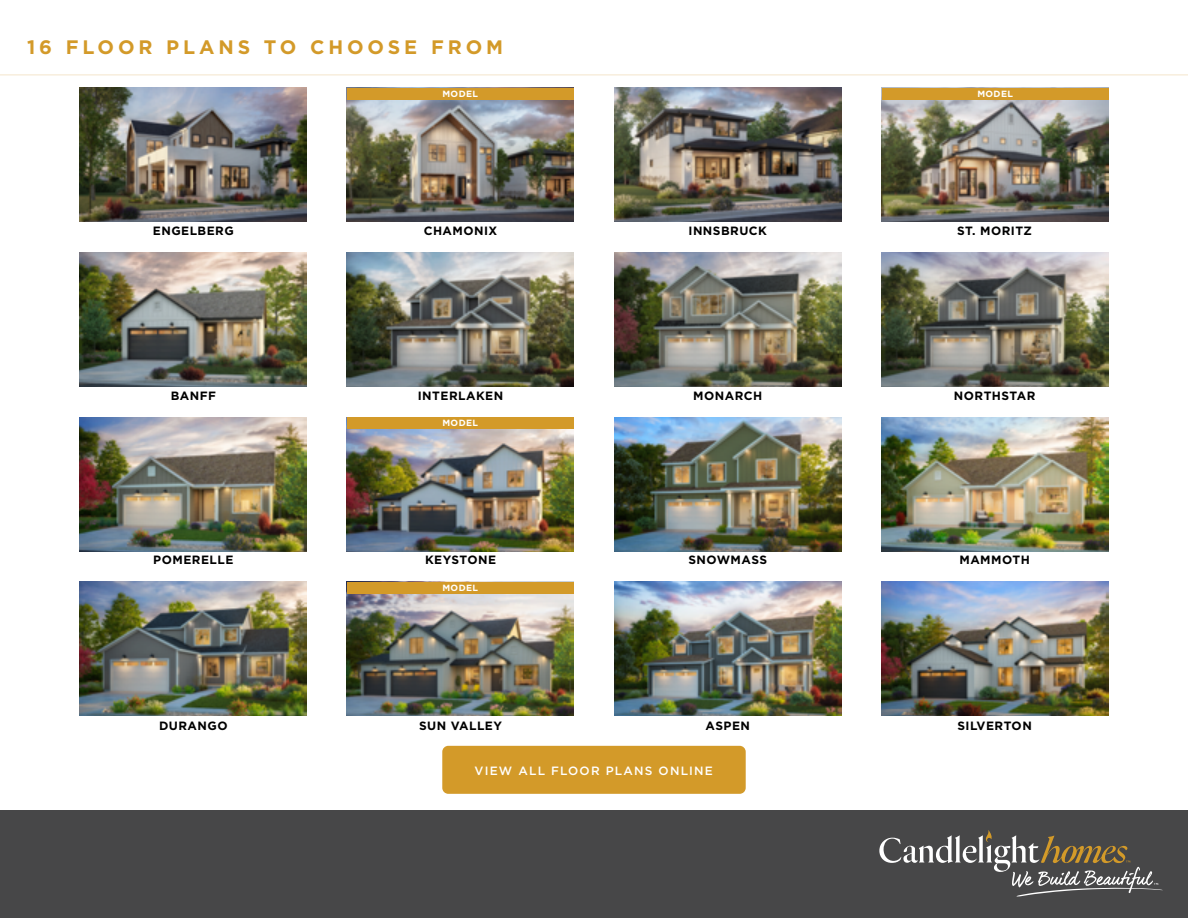
<style>
.page{position:relative;width:1188px;height:918px;background:#fff}
.page>*{position:absolute;margin:0;border:0;box-sizing:border-box;transform-origin:0 0}
.t1{font:700 19.5px "Gotham";letter-spacing:.2em;color:#d39a29}
.t2{font:700 12px "Gotham";letter-spacing:.04em;color:#000}
.t3{font:500 12px "Gotham";letter-spacing:.1em;color:#fff}
.t4{font:700 9px "Gotham";letter-spacing:.04em;color:#fff}
</style>
<div class="page">
<div style="left:0;top:810px;width:1188px;height:108px;background:#474748"></div>
<svg style="left:879px;top:830px;width:284px;height:67px"></svg>
<hr style="left:0;top:75px;width:1188px;height:1px;background:#f4e5cb">
<img style="left:79px;top:88px;width:227px;height:134px">
<img style="left:79px;top:252px;width:227px;height:134px">
<img style="left:79px;top:417px;width:227px;height:134px">
<img style="left:79px;top:582px;width:227px;height:134px">
<img style="left:347px;top:99px;width:227px;height:123px">
<img style="left:347px;top:252px;width:227px;height:134px">
<img style="left:347px;top:429px;width:227px;height:122px">
<img style="left:347px;top:593px;width:227px;height:123px">
<img style="left:614px;top:88px;width:227px;height:134px">
<img style="left:614px;top:252px;width:227px;height:134px">
<img style="left:614px;top:417px;width:227px;height:134px">
<img style="left:614px;top:582px;width:227px;height:134px">
<img style="left:882px;top:99px;width:227px;height:123px">
<img style="left:882px;top:252px;width:227px;height:134px">
<img style="left:882px;top:417px;width:227px;height:134px">
<img style="left:882px;top:582px;width:227px;height:134px">
<div style="left:442px;top:746px;width:304px;height:48px;background:#d39a29;border-radius:6px"></div>
<div style="left:347px;top:88px;width:227px;height:11px;background:#d39a29"></div>
<div style="left:882px;top:88px;width:227px;height:11px;background:#d39a29"></div>
<div style="left:347px;top:417px;width:227px;height:12px;background:#d39a29"></div>
<div style="left:347px;top:582px;width:227px;height:11px;background:#d39a29"></div>
<h1 class="t1" style="left:27px;top:34px;width:478px">16 FLOOR PLANS TO CHOOSE FROM</h1>
<p class="t4" style="left:442px;top:87px;width:37px">MODEL</p>
<p class="t4" style="left:977px;top:87px;width:37px">MODEL</p>
<p class="t2" style="left:153px;top:223px;width:83px">ENGELBERG</p>
<p class="t2" style="left:424px;top:223px;width:75px">CHAMONIX</p>
<p class="t2" style="left:688px;top:223px;width:80px">INNSBRUCK</p>
<p class="t2" style="left:957px;top:223px;width:76px">ST. MORITZ</p>
<p class="t2" style="left:171px;top:388px;width:47px">BANFF</p>
<p class="t2" style="left:418px;top:388px;width:87px">INTERLAKEN</p>
<p class="t2" style="left:693px;top:388px;width:71px">MONARCH</p>
<p class="t2" style="left:954px;top:387px;width:83px">NORTHSTAR</p>
<p class="t4" style="left:442px;top:417px;width:37px">MODEL</p>
<p class="t2" style="left:153px;top:552px;width:82px">POMERELLE</p>
<p class="t2" style="left:425px;top:552px;width:72px">KEYSTONE</p>
<p class="t2" style="left:688px;top:552px;width:80px">SNOWMASS</p>
<p class="t2" style="left:959px;top:552px;width:72px">MAMMOTH</p>
<p class="t4" style="left:442px;top:582px;width:37px">MODEL</p>
<p class="t2" style="left:159px;top:718px;width:70px">DURANGO</p>
<p class="t2" style="left:419px;top:718px;width:84px">SUN VALLEY</p>
<p class="t2" style="left:706px;top:718px;width:46px">ASPEN</p>
<p class="t2" style="left:957px;top:718px;width:76px">SILVERTON</p>
<p class="t3" style="left:475px;top:763px;width:240px">VIEW ALL FLOOR PLANS ONLINE</p>
</div>
